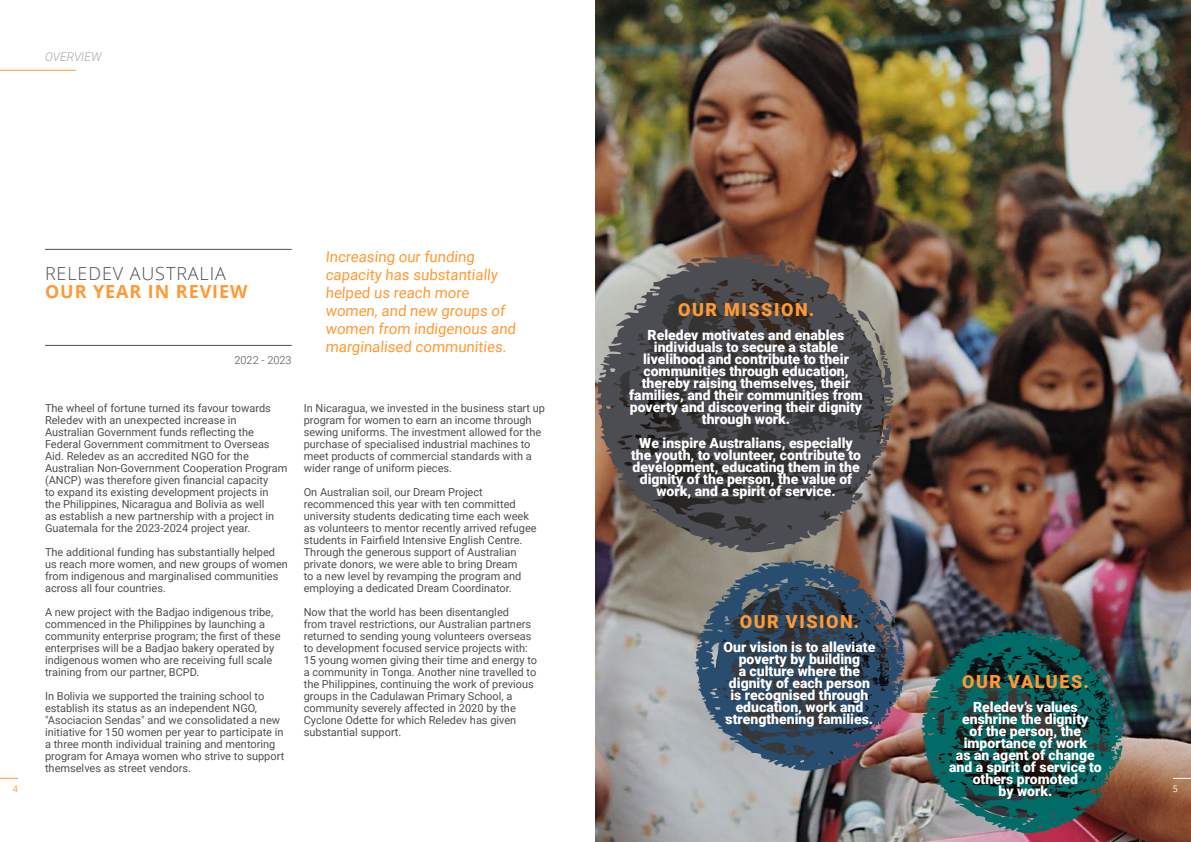
<style>
.page{position:relative;width:1191px;height:842px;background:#fff}
.page>*{position:absolute;margin:0;border:0;box-sizing:border-box;transform-origin:0 0}
.t1{font:900 18px "Roboto";letter-spacing:.085em;color:#f93}
.t2{font:300 18px "Open Sans";letter-spacing:.05em;color:#4d4e53}
.t3{font:700 18px "Open Sans";letter-spacing:.05em;color:#f93}
.t4{font:15px/18px "Roboto";color:#f93}
.t5{font:900 14px/12px "Roboto";color:#fff;text-align:center}
.t6{font:italic 300 12px "Roboto";color:#a8a6a1}
.t7{font:11px/12px "Roboto";color:#4d4e53}
.t8{font:300 11px "Roboto";color:#4d4e53}
.t9{font:9px "Open Sans";color:#f93}
.t10{font:9px "Open Sans";color:#fff}
</style>
<div class="page">
<svg style="left:0;top:778px;width:18px;height:1px"></svg>
<hr style="left:0;top:70px;width:76px;height:1px;background:#f93">
<img style="left:595px;top:0;width:596px;height:842px">
<hr style="left:45px;top:249px;width:247px;height:1px;background:#4d4e53">
<hr style="left:45px;top:345px;width:247px;height:1px;background:#4d4e53">
<img style="left:921px;top:628px;width:204px;height:208px">
<svg style="left:695px;top:559px;width:211px;height:214px;background:#4b5767"></svg>
<svg style="left:596px;top:252px;width:300px;height:304px;background:#595452"></svg>
<svg style="left:1173px;top:778px;width:18px;height:1px"></svg>
<p class="t6" style="left:45px;top:49px;width:58px">OVERVIEW</p>
<p class="t9" style="left:13px;top:783px;width:7px">4</p>
<h1 class="t2" style="left:45px;top:261px;width:182px">RELEDEV AUSTRALIA</h1>
<h1 class="t3" style="left:45px;top:279px;width:204px">OUR YEAR IN REVIEW</h1>
<p class="t8" style="left:234px;top:352px;width:59px">2022 - 2023</p>
<h2 class="t4" style="left:325px;top:247px;width:194px">Increasing our funding capacity has substantially helped us reach more women, and new groups of women from indigenous and marginalised communities.</h2>
<p class="t7" style="left:45px;top:402px;width:244px">The wheel of fortune turned its favour towards Reledev with an unexpected increase in Australian Government funds reflecting the Federal Government commitment to Overseas Aid. Reledev as an accredited NGO for the Australian Non-Government Cooperation Program (ANCP) was therefore given financial capacity<br>to expand its existing development projects in<br>the Philippines, Nicaragua and Bolivia as well<br>as establish a new partnership with a project in Guatemala for the 2023-2024 project year.</p>
<p class="t7" style="left:45px;top:546px;width:244px">The additional funding has substantially helped us reach more women, and new groups of women from indigenous and marginalised communities across all four countries.</p>
<p class="t7" style="left:45px;top:606px;width:237px">A new project with the Badjao indigenous tribe, commenced in the Philippines by launching a community enterprise program; the first of these enterprises will be a Badjao bakery operated by indigenous women who are receiving full scale training from our partner, BCPD.</p>
<p class="t7" style="left:45px;top:690px;width:241px">In Bolivia we supported the training school to establish its status as an independent NGO, "Asociacion Sendas" and we consolidated a new initiative for 150 women per year to participate in a three month individual training and mentoring program for Amaya women who strive to support themselves as street vendors.</p>
<p class="t7" style="left:304px;top:402px;width:243px">In Nicaragua, we invested in the business start up program for women to earn an income through sewing uniforms. The investment allowed for the purchase of specialised industrial machines to meet products of commercial standards with a wider range of uniform pieces.</p>
<p class="t7" style="left:304px;top:486px;width:234px">On Australian soil, our Dream Project recommenced this year with ten committed university students dedicating time each week as volunteers to mentor recently arrived refugee students in Fairfield Intensive English Centre.<br>Through the generous support of Australian private donors, we were able to bring Dream<br>to a new level by revamping the program and employing a dedicated Dream Coordinator.</p>
<p class="t7" style="left:304px;top:606px;width:235px">Now that the world has been disentangled<br>from travel restrictions, our Australian partners returned to sending young volunteers overseas to development focused service projects with:<br>15 young women giving their time and energy to a community in Tonga. Another nine travelled to the Philippines, continuing the work of previous groups in the Cadulawan Primary School, a community severely affected in 2020 by the Cyclone Odette for which Reledev has given substantial support.</p>
<h1 class="t1" style="left:678px;top:297px;width:138px">OUR MISSION.</h1>
<p class="t5" style="left:629px;top:329px;width:235px">Reledev motivates and enables individuals to secure a stable livelihood and contribute to their communities through education, thereby raising themselves, their families, and their communities from poverty and discovering their dignity through work.</p>
<p class="t5" style="left:631px;top:436px;width:231px">We inspire Australians, especially the youth, to volunteer, contribute to development, educating them in the dignity of the person, the value of work, and a spirit of service.</p>
<h1 class="t1" style="left:740px;top:609px;width:121px">OUR VISION.</h1>
<p class="t5" style="left:723px;top:641px;width:153px">Our vision is to alleviate poverty by building<br>a culture where the dignity of each person is recognised through education, work and strengthening families.</p>
<h1 class="t1" style="left:962px;top:669px;width:128px">OUR VALUES.</h1>
<p class="t5" style="left:949px;top:701px;width:154px">Reledev’s values enshrine the dignity<br>of the person, the importance of work<br>as an agent of change and a spirit of service to others promoted<br>by work.</p>
<p class="t10" style="left:1173px;top:783px;width:7px">5</p>
</div>
